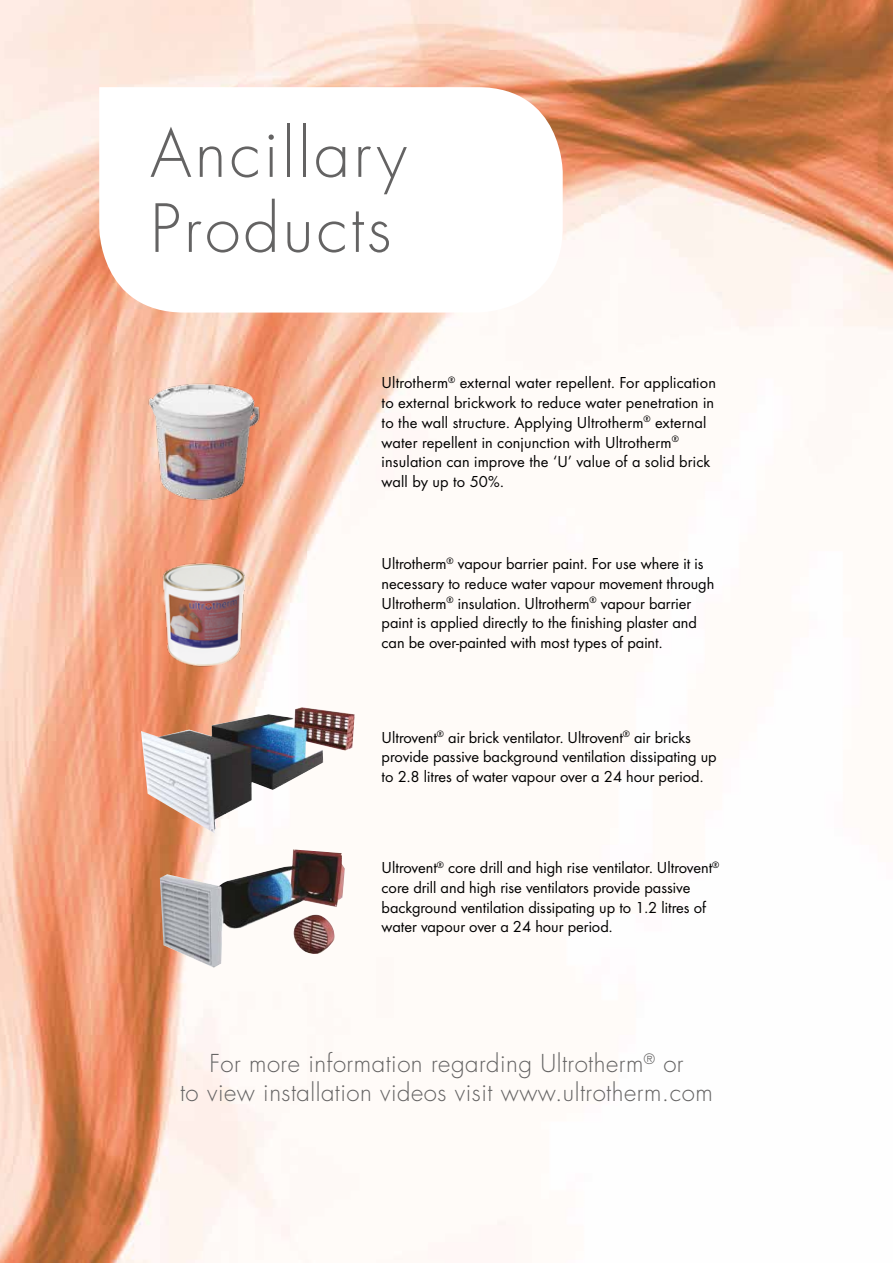
<style>
.page{position:relative;width:893px;height:1263px;background:#fff}
.page>*{position:absolute;margin:0;border:0;box-sizing:border-box;transform-origin:0 0}
.t1{font:300 64.5px/75px "Futura";letter-spacing:.05em;color:#646363}
.t2{font:300 24px/28.8px "Futura";letter-spacing:.02em;color:#646363;text-align:center}
.t3{font:16.5px/19.8px "Futura Boo";color:#000}
</style>
<div class="page">
<img style="left:0;top:0;width:893px;height:1263px">
<svg style="left:99px;top:87px;width:464px;height:226px"></svg>
<img style="left:138px;top:378px;width:129px;height:129px">
<img style="left:145px;top:555px;width:119px;height:119px">
<img style="left:141px;top:707px;width:214px;height:127px">
<img style="left:160px;top:849px;width:185px;height:119px">
<h1 class="t1" style="left:150px;top:118px;width:258px">Ancillary<br>Products</h1>
<p class="t3" style="left:382px;top:373px;width:336px">Ultrotherm<sup>®</sup> external water repellent. For application to external brickwork to reduce water penetration in to the wall structure. Applying Ultrotherm<sup>®</sup> external water repellent in conjunction with Ultrotherm<sup>® </sup>insulation can improve the ‘U’ value of a solid brick wall by up to 50%.</p>
<p class="t3" style="left:382px;top:553px;width:334px">Ultrotherm<sup>®</sup> vapour barrier paint. For use where it is necessary to reduce water vapour movement through Ultrotherm<sup>®</sup> insulation. Ultrotherm<sup>®</sup> vapour barrier paint is applied directly to the finishing plaster and can be over-painted with most types of paint.</p>
<p class="t3" style="left:382px;top:727px;width:337px">Ultrovent<sup>®</sup> air brick ventilator. Ultrovent<sup>®</sup> air bricks provide passive background ventilation dissipating up to 2.8 litres of water vapour over a 24 hour period.</p>
<p class="t3" style="left:382px;top:857px;width:339px">Ultrovent<sup>®</sup> core drill and high rise ventilator. Ultrovent<sup>® </sup>core drill and high rise ventilators provide passive background ventilation dissipating up to 1.2 litres of water vapour over a 24 hour period.</p>
<h2 class="t2" style="left:180px;top:1050px;width:534px">For more information regarding Ultrotherm<sup>®</sup> or<br>to view installation videos visit www.ultrotherm.com</h2>
</div>
